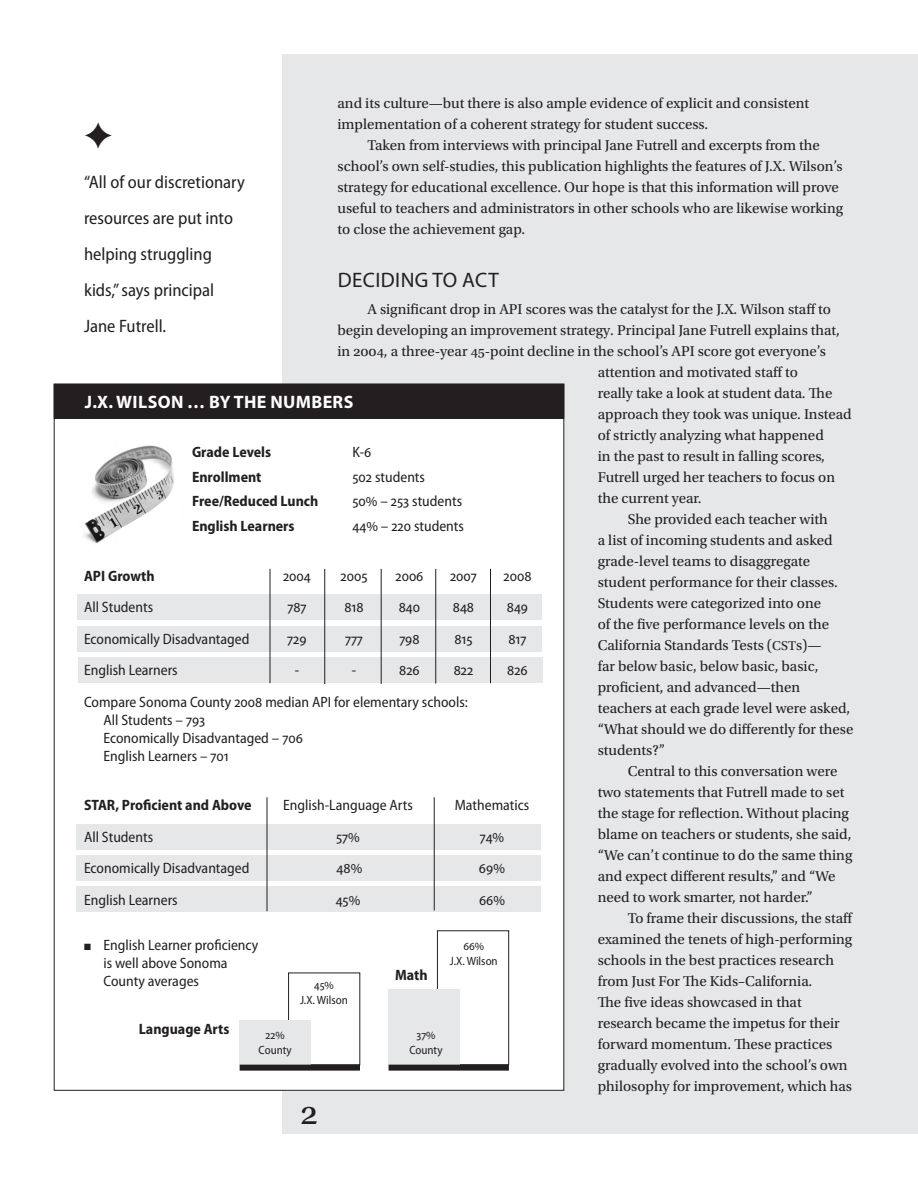
<style>
.page{position:relative;width:918px;height:1188px;background:#fff}
.page>*{position:absolute;margin:0;border:0;box-sizing:border-box;transform-origin:0 0}
.new_text{font:36px "Utopia Std";color:#231f20}
.new_subhead{font:21px "Myriad Pro";letter-spacing:.02em;color:#231f20}
.new_pull_quote{font:semi-condensed 18px/36px "Myriad Pro";color:#231f20}
.new_sidebar_title{font:700 18px "Myriad Pro";letter-spacing:.02em;color:#fff}
.new_text-2{font:15px/21px "Utopia Std";color:#231f20}
.new_sidebar{font:semi-condensed 15px/18px "Myriad Pro";color:#231f20}
.new_sidebar-2{font:700 semi-condensed 15px "Myriad Pro";color:#231f20}
.new_sidebar-3{font:semi-condensed 12px "Myriad Pro";color:#231f20}
.s1{font-size:13.5px}
.s2{font-weight:400}
</style>
<div class="page">
<div style="left:282px;top:54px;width:636px;height:1080px;background:#e6e7e9"></div>
<div style="left:54px;top:384px;width:510px;height:706px;background:#fff"></div>
<div style="left:54px;top:384px;width:510px;height:34px;background:#231f20"></div>
<div style="left:78px;top:594px;width:464px;height:26px;background:#e6e7e9"></div>
<div style="left:78px;top:626px;width:464px;height:26px;background:#e6e7e9"></div>
<div style="left:78px;top:658px;width:465px;height:25px;background:#e6e7e9"></div>
<hr style="left:324px;top:569px;width:1px;height:115px;background:#231f20">
<hr style="left:381px;top:569px;width:1px;height:115px;background:#231f20">
<hr style="left:435px;top:569px;width:1px;height:115px;background:#231f20">
<hr style="left:490px;top:569px;width:1px;height:114px;background:#231f20">
<hr style="left:270px;top:569px;width:1px;height:114px;background:#231f20">
<div style="left:76px;top:824px;width:465px;height:26px;background:#e6e7e9"></div>
<div style="left:76px;top:855px;width:465px;height:25px;background:#e6e7e9"></div>
<div style="left:76px;top:886px;width:465px;height:26px;background:#e6e7e9"></div>
<hr style="left:434px;top:797px;width:1px;height:113px;background:#231f20">
<hr style="left:267px;top:797px;width:1px;height:114px;background:#231f20">
<img style="left:83px;top:445px;width:91px;height:99px">
<div style="left:437px;top:931px;width:72px;height:134px;background:#fff;border:1px solid #231f20"></div>
<div style="left:388px;top:989px;width:72px;height:75px;background:#e6e7e9"></div>
<div style="left:288px;top:973px;width:72px;height:92px;border:1px solid #231f20"></div>
<div style="left:240px;top:1020px;width:71px;height:45px;background:#e6e7e9"></div>
<div style="left:240px;top:1065px;width:120px;height:6px;background:#231f20"></div>
<div style="left:389px;top:1065px;width:120px;height:6px;background:#231f20"></div>
<p class="new_text-2" style="left:338px;top:93px;width:473px">and its culture—but there is also ample evidence of explicit and consistent implementation of a coherent strategy for student success.</p>
<p class="new_text-2" style="left:338px;top:135px;width:507px;text-indent:30px">Taken from interviews with principal Jane Futrell and excerpts from the school’s own self-studies, this publication highlights the features of J.X. Wilson’s strategy for educational excellence. Our hope is that this information will prove useful to teachers and administrators in other schools who are likewise working to close the achievement gap.</p>
<p class="new_subhead" style="left:338px;top:268px;width:150px">DECIDING TO ACT</p>
<p class="new_text-2" style="left:368px;top:299px;width:465px">A significant drop in API scores was the catalyst for the J.X. Wilson staff to</p>
<p class="new_text-2" style="left:338px;top:320px;width:504px">begin developing an improvement strategy. Principal Jane Futrell explains that,</p>
<p class="new_text-2" style="left:338px;top:341px;width:490px">in 2004, a three-year 45-point decline in the school’s API score got everyone’s</p>
<p class="new_text-2" style="left:598px;top:362px;width:202px">attention and motivated staff to</p>
<p class="new_text-2" style="left:598px;top:383px;width:236px">really take a look at student data. The</p>
<p class="new_text-2" style="left:598px;top:404px;width:256px">approach they took was unique. Instead</p>
<p class="new_text-2" style="left:598px;top:425px;width:228px">of strictly analyzing what happened</p>
<p class="new_text-2" style="left:598px;top:446px;width:229px">in the past to result in falling scores,</p>
<p class="new_text-2" style="left:598px;top:467px;width:239px">Futrell urged her teachers to focus on</p>
<p class="new_text-2" style="left:598px;top:488px;width:105px">the current year.</p>
<p class="new_text-2" style="left:598px;top:509px;width:257px;text-indent:30px">She provided each teacher with<br>a list of incoming students and asked grade-level teams to disaggregate student performance for their classes.<br>Students were categorized into one<br>of the five performance levels on the California Standards Tests (<span class="s1">CST</span>s)—<br>far below basic, below basic, basic, proficient, and advanced—then teachers at each grade level were asked, “What should we do differently for these students?”</p>
<p class="new_text-2" style="left:598px;top:761px;width:256px;text-indent:30px">Central to this conversation were two statements that Futrell made to set the stage for reflection. Without placing blame on teachers or students, she said, “We can’t continue to do the same thing and expect different results,” and “We need to work smarter, not harder.”</p>
<p class="new_text-2" style="left:598px;top:908px;width:257px;text-indent:30px">To frame their discussions, the staff examined the tenets of high-performing schools in the best practices research from Just For The Kids–California.<br>The five ideas showcased in that research became the impetus for their forward momentum. These practices gradually evolved into the school’s own philosophy for improvement, which has</p>
<p class="new_pull_quote" style="left:84px;top:164px;width:162px">“All of our discretionary resources are put into helping struggling kids,” says principal<br>Jane Futrell.</p>
<p class="new_sidebar_title" style="left:85px;top:392px;width:270px">J.X. WILSON … BY THE NUMBERS</p>
<p class="new_sidebar-2" style="left:192px;top:443px;width:81px">Grade Levels</p>
<p class="new_sidebar" style="left:352px;top:443px;width:20px">K-6</p>
<p class="new_sidebar-2" style="left:192px;top:468px;width:71px">Enrollment</p>
<p class="new_sidebar" style="left:352px;top:468px;width:74px">502 students</p>
<p class="new_sidebar-2" style="left:192px;top:493px;width:128px">Free/Reduced Lunch</p>
<p class="new_sidebar" style="left:352px;top:493px;width:111px">50% – 253 students</p>
<p class="new_sidebar-2" style="left:192px;top:518px;width:104px">English Learners</p>
<p class="new_sidebar" style="left:352px;top:517px;width:113px">44% – 220 students</p>
<p class="new_sidebar-2" style="left:84px;top:567px;width:72px">API Growth</p>
<p class="new_sidebar" style="left:283px;top:567px;width:29px">2004</p>
<p class="new_sidebar" style="left:341px;top:567px;width:28px">2005</p>
<p class="new_sidebar" style="left:395px;top:567px;width:30px">2006</p>
<p class="new_sidebar" style="left:450px;top:567px;width:28px">2007</p>
<p class="new_sidebar" style="left:504px;top:567px;width:29px">2008</p>
<p class="new_sidebar" style="left:84px;top:598px;width:71px">All Students</p>
<p class="new_sidebar" style="left:287px;top:598px;width:21px">787</p>
<p class="new_sidebar" style="left:344px;top:598px;width:21px">818</p>
<p class="new_sidebar" style="left:399px;top:598px;width:23px">840</p>
<p class="new_sidebar" style="left:453px;top:598px;width:23px">848</p>
<p class="new_sidebar" style="left:507px;top:598px;width:23px">849</p>
<p class="new_sidebar" style="left:84px;top:630px;width:167px">Economically Disadvantaged</p>
<p class="new_sidebar" style="left:287px;top:630px;width:21px">729</p>
<p class="new_sidebar" style="left:345px;top:630px;width:19px">777</p>
<p class="new_sidebar" style="left:399px;top:630px;width:22px">798</p>
<p class="new_sidebar" style="left:454px;top:630px;width:20px">815</p>
<p class="new_sidebar" style="left:508px;top:630px;width:20px">817</p>
<p class="new_sidebar" style="left:84px;top:661px;width:95px">English Learners</p>
<p class="new_sidebar" style="left:295px;top:661px;width:6px">-</p>
<p class="new_sidebar" style="left:352px;top:661px;width:6px">-</p>
<p class="new_sidebar" style="left:399px;top:661px;width:22px">826</p>
<p class="new_sidebar" style="left:454px;top:661px;width:21px">822</p>
<p class="new_sidebar" style="left:507px;top:661px;width:22px">826</p>
<p class="new_sidebar" style="left:84px;top:693px;width:385px">Compare Sonoma County 2008 median API for elementary schools:</p>
<p class="new_sidebar" style="left:84px;top:711px;width:123px">All Students – 793</p>
<p class="new_sidebar" style="left:84px;top:729px;width:220px">Economically Disadvantaged – 706</p>
<p class="new_sidebar" style="left:84px;top:747px;width:146px">English Learners – 701</p>
<p class="new_sidebar-2" style="left:84px;top:797px;width:188px">STAR, Proficient and Above <span class="s2">E</span></p>
<p class="new_sidebar" style="left:290px;top:796px;width:151px">nglish-Language Arts M</p>
<p class="new_sidebar" style="left:466px;top:796px;width:65px">athematics</p>
<p class="new_sidebar" style="left:84px;top:828px;width:71px">All Students</p>
<p class="new_sidebar" style="left:336px;top:828px;width:25px">57%</p>
<p class="new_sidebar" style="left:480px;top:828px;width:26px">74%</p>
<p class="new_sidebar" style="left:84px;top:859px;width:167px">Economically Disadvantaged</p>
<p class="new_sidebar" style="left:337px;top:859px;width:27px">48%</p>
<p class="new_sidebar" style="left:479px;top:859px;width:28px">69%</p>
<p class="new_sidebar" style="left:84px;top:891px;width:95px">English Learners</p>
<p class="new_sidebar" style="left:336px;top:891px;width:26px">45%</p>
<p class="new_sidebar" style="left:479px;top:891px;width:28px">66%</p>
<p class="new_sidebar" style="left:104px;top:936px;width:156px;text-indent:-20px">■ English Learner proficiency is well above Sonoma<br>County averages</p>
<p class="new_sidebar-2" style="left:139px;top:1020px;width:92px">Language Arts</p>
<p class="new_sidebar-3" style="left:463px;top:939px;width:22px">66%</p>
<p class="new_sidebar-3" style="left:450px;top:954px;width:49px">J.X. Wilson</p>
<p class="new_sidebar-2" style="left:395px;top:967px;width:34px">Math</p>
<p class="new_sidebar-3" style="left:314px;top:979px;width:21px">45%</p>
<p class="new_sidebar-3" style="left:300px;top:994px;width:49px">J.X. Wilson</p>
<p class="new_sidebar-3" style="left:266px;top:1028px;width:21px">22%</p>
<p class="new_sidebar-3" style="left:259px;top:1043px;width:35px">County</p>
<p class="new_sidebar-3" style="left:417px;top:1028px;width:20px">37%</p>
<p class="new_sidebar-3" style="left:409px;top:1043px;width:35px">County</p>
<p class="new_text" style="left:301px;top:1093px;width:18px">2</p>
</div>
